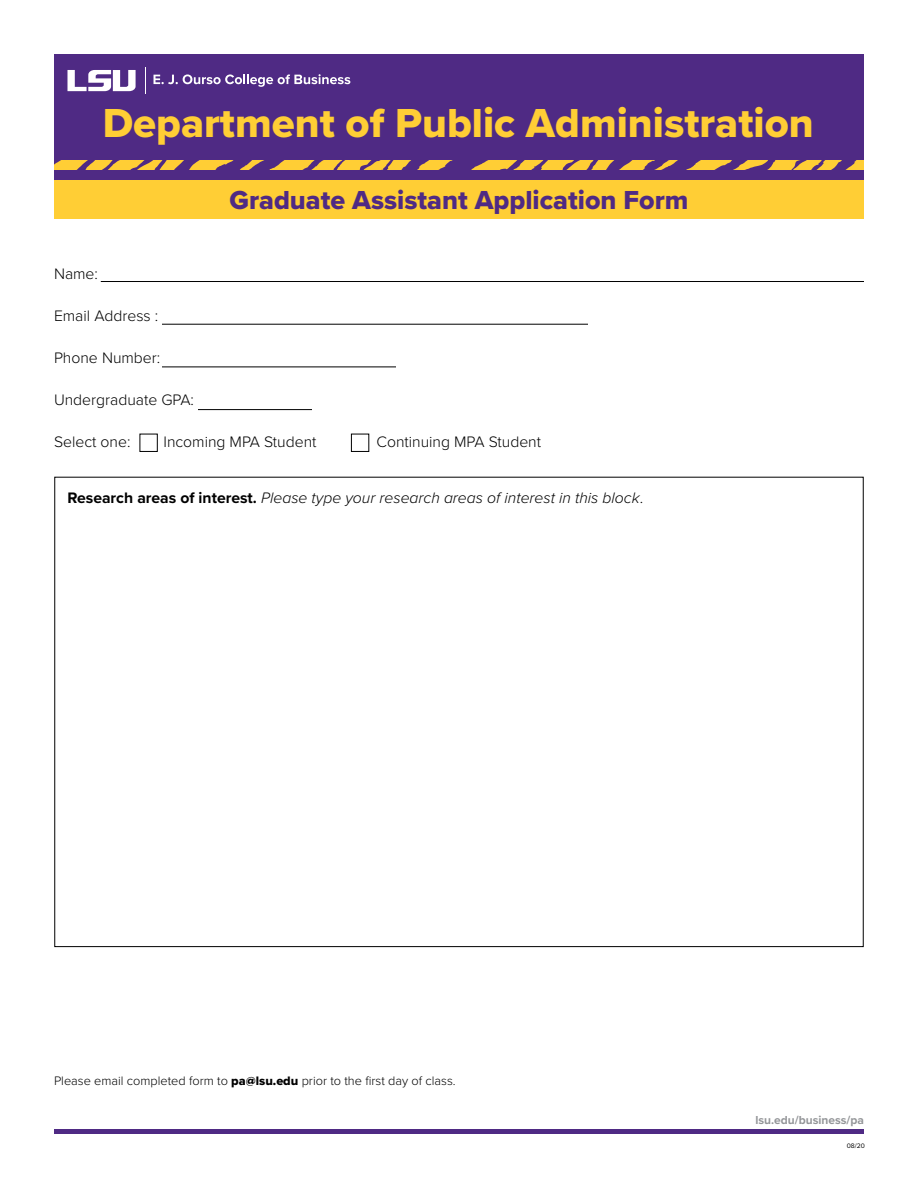
<style>
.page{position:relative;width:918px;height:1188px;background:#fff}
.page>*{position:absolute;margin:0;border:0;box-sizing:border-box;transform-origin:0 0}
.t1{font:42px "Proxima Nova Extrabld";color:#ffce35}
.t2{font:27px "Proxima Nova Extrabld";color:#4f2a84}
.t3{font:300 15.75px "Proxima Nova";color:#000}
.t4{font:italic 300 15.75px "Proxima Nova";color:#000}
.t5{font:300 12.75px "Proxima Nova";color:#000}
.t6{font:700 12px "Proxima Nova";color:#939598}
.date_of_form{font:6.75px "Proxima Nova";color:#000}
.s1{font-weight:700;font-style:normal}
.s2{font-style:normal}
.s3{font-family:"Proxima Nova Extrabld";font-weight:400}
</style>
<div class="page">
<div style="left:54px;top:54px;width:810px;height:130px;background:#4f2a84"></div>
<svg style="left:68px;top:70px;width:68px;height:21px"></svg>
<svg style="left:145px;top:67px;width:1px;height:27px"></svg>
<svg style="left:154px;top:74px;width:196px;height:13px"></svg>
<svg style="left:54px;top:160px;width:810px;height:10px"></svg>
<hr style="left:54px;top:1130px;width:810px;height:4px;background:#4f2a84">
<div style="left:140px;top:434px;width:18px;height:18px;border:1px solid #000"></div>
<div style="left:351px;top:434px;width:18px;height:18px;border:1px solid #000"></div>
<div style="left:54px;top:180px;width:810px;height:39px;background:#ffce35"></div>
<hr style="left:198px;top:409px;width:114px;height:1px;background:#000">
<hr style="left:101px;top:281px;width:763px;height:1px;background:#000">
<hr style="left:162px;top:324px;width:426px;height:1px;background:#000">
<hr style="left:162px;top:367px;width:234px;height:1px;background:#000">
<p class="t1" style="left:103px;top:92px;width:713px">Department of Public Administration</p>
<p class="t2" style="left:229px;top:179px;width:461px">Graduate Assistant Application Form</p>
<p class="t3" style="left:54px;top:262px;width:46px">Name:</p>
<p class="t3" style="left:54px;top:304px;width:106px">Email Address :</p>
<p class="t3" style="left:54px;top:346px;width:108px">Phone Number:</p>
<p class="t3" style="left:54px;top:388px;width:142px">Undergraduate GPA:</p>
<p class="t3" style="left:54px;top:430px;width:78px">Select one:</p>
<p class="t3" style="left:164px;top:430px;width:155px">Incoming MPA Student</p>
<p class="t3" style="left:376px;top:430px;width:166px">Continuing MPA Student</p>
<p class="t4" style="left:68px;top:486px;width:577px"><span class="s1">Research areas of interest.</span> Please type your research areas of interest in this block<span class="s2">.</span></p>
<p class="t5" style="left:54px;top:1071px;width:403px">Please email completed form to <span class="s3">pa@lsu.edu</span> prior to the first day of class.</p>
<p class="t6" style="left:755px;top:1111px;width:110px">lsu.edu/business/pa</p>
<p class="date_of_form" style="left:847px;top:1141px;width:20px">08/20</p>
</div>
